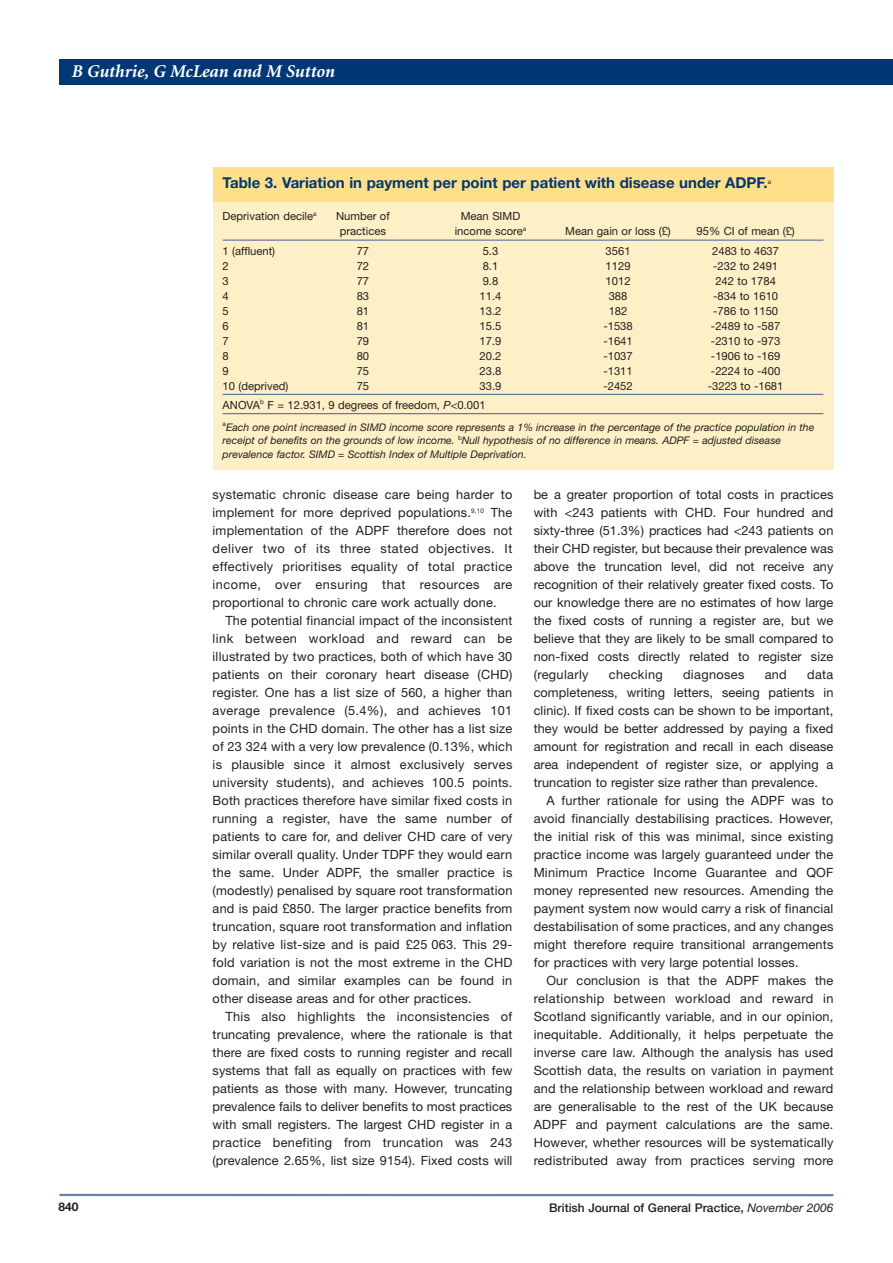
<style>
.page{position:relative;width:893px;height:1263px;background:#fff}
.page>*{position:absolute;margin:0;border:0;box-sizing:border-box;transform-origin:0 0}
.t1{font:italic 700 18px "Minion";color:#fff}
.t2{font:700 15px "Helvetica Neue";color:#013775}
.t3{font:12.75px/18px "Helvetica Neue";letter-spacing:.015em;color:#231f20;text-align:justify}
.t4{font:500 12px "Helvetica Neue";color:#231f20}
.t5{font:700 12px "Helvetica Neue";color:#231f20}
.t6{font:11.25px "Helvetica Neue";color:#231f20}
.t7{font:italic 10.5px/13.5px "Helvetica Neue";color:#231f20}
.t8{font:6.3px "Helvetica Neue";color:#231f20}
.s1{font-style:italic}
.s2{font-weight:400;font-style:italic}
</style>
<div class="page">
<hr style="left:60px;top:1194px;width:773px;height:2px;background:#6e7fad">
<div style="left:60px;top:60px;width:833px;height:25px;background:#013775"></div>
<div style="left:213px;top:167px;width:620px;height:303px;background:#fef0c6"></div>
<hr style="left:223px;top:240px;width:600px;height:1px;background:#596ea1">
<hr style="left:223px;top:394px;width:600px;height:1px;background:#596ea1">
<hr style="left:223px;top:413px;width:600px;height:1px;background:#596ea1">
<div style="left:213px;top:167px;width:620px;height:34px;background:#ffdf89"></div>
<h1 class="t1" style="left:72px;top:64px;width:265px">B Guthrie, G McLean and M Sutton</h1>
<p class="t2" style="left:223px;top:177px;width:547px">Table 3. Variation in payment per point per patient with disease under ADPF.</p>
<p class="t8" style="left:768px;top:179px;width:5px">a</p>
<p class="t6" style="left:223px;top:212px;width:95px">Deprivation decile<sup>a</sup></p>
<p class="t6" style="left:336px;top:212px;width:55px">Number of</p>
<p class="t6" style="left:461px;top:212px;width:61px">Mean SIMD</p>
<p class="t6" style="left:340px;top:227px;width:48px">practices</p>
<p class="t6" style="left:455px;top:227px;width:73px">income score<sup>a</sup></p>
<p class="t6" style="left:565px;top:227px;width:107px">Mean gain or loss (£)</p>
<p class="t6" style="left:696px;top:227px;width:100px">95% CI of mean (£)</p>
<p class="t6" style="left:223px;top:247px;width:54px">1 (affluent)</p>
<p class="t6" style="left:357px;top:247px;width:14px">77</p>
<p class="t6" style="left:483px;top:247px;width:17px">5.3</p>
<p class="t6" style="left:606px;top:247px;width:27px">3561</p>
<p class="t6" style="left:712px;top:247px;width:68px">2483 to 4637</p>
<p class="t6" style="left:223px;top:262px;width:8px">2</p>
<p class="t6" style="left:357px;top:262px;width:14px">72</p>
<p class="t6" style="left:483px;top:262px;width:17px">8.1</p>
<p class="t6" style="left:606px;top:262px;width:27px">1129</p>
<p class="t6" style="left:713px;top:262px;width:67px">-232 to 2491</p>
<p class="t6" style="left:223px;top:277px;width:8px">3</p>
<p class="t6" style="left:357px;top:277px;width:14px">77</p>
<p class="t6" style="left:483px;top:277px;width:17px">9.8</p>
<p class="t6" style="left:606px;top:277px;width:27px">1012</p>
<p class="t6" style="left:715px;top:277px;width:62px">242 to 1784</p>
<p class="t6" style="left:223px;top:292px;width:8px">4</p>
<p class="t6" style="left:357px;top:292px;width:14px">83</p>
<p class="t6" style="left:480px;top:292px;width:23px">11.4</p>
<p class="t6" style="left:609px;top:292px;width:20px">388</p>
<p class="t6" style="left:713px;top:292px;width:67px">-834 to 1610</p>
<p class="t6" style="left:223px;top:307px;width:8px">5</p>
<p class="t6" style="left:357px;top:307px;width:14px">81</p>
<p class="t6" style="left:480px;top:307px;width:23px">13.2</p>
<p class="t6" style="left:609px;top:307px;width:20px">182</p>
<p class="t6" style="left:713px;top:307px;width:67px">-786 to 1150</p>
<p class="t6" style="left:223px;top:322px;width:8px">6</p>
<p class="t6" style="left:357px;top:322px;width:14px">81</p>
<p class="t6" style="left:480px;top:322px;width:23px">15.5</p>
<p class="t6" style="left:603px;top:322px;width:31px">-1538</p>
<p class="t6" style="left:711px;top:322px;width:71px">-2489 to -587</p>
<p class="t6" style="left:223px;top:337px;width:8px">7</p>
<p class="t6" style="left:357px;top:337px;width:14px">79</p>
<p class="t6" style="left:480px;top:337px;width:23px">17.9</p>
<p class="t6" style="left:603px;top:337px;width:31px">-1641</p>
<p class="t6" style="left:711px;top:337px;width:71px">-2310 to -973</p>
<p class="t6" style="left:223px;top:352px;width:8px">8</p>
<p class="t6" style="left:357px;top:352px;width:14px">80</p>
<p class="t6" style="left:480px;top:352px;width:23px">20.2</p>
<p class="t6" style="left:603px;top:352px;width:31px">-1037</p>
<p class="t6" style="left:711px;top:352px;width:71px">-1906 to -169</p>
<p class="t6" style="left:223px;top:367px;width:8px">9</p>
<p class="t6" style="left:357px;top:367px;width:14px">75</p>
<p class="t6" style="left:480px;top:367px;width:23px">23.8</p>
<p class="t6" style="left:603px;top:367px;width:31px">-1311</p>
<p class="t6" style="left:711px;top:367px;width:71px">-2224 to -400</p>
<p class="t6" style="left:223px;top:382px;width:67px">10 (deprived)</p>
<p class="t6" style="left:357px;top:382px;width:14px">75</p>
<p class="t6" style="left:480px;top:382px;width:23px">33.9</p>
<p class="t6" style="left:603px;top:382px;width:31px">-2452</p>
<p class="t6" style="left:708px;top:382px;width:77px">-3223 to -1681</p>
<p class="t6" style="left:223px;top:401px;width:265px">ANOVA<sup>b</sup> F = 12.931, 9 degrees of freedom, <span class="s1">P</span>&lt;0.001</p>
<p class="t7" style="left:223px;top:421px;width:593px"><sup>a</sup>Each one point increased in SIMD income score represents a 1% increase in the percentage of the practice population in the receipt of benefits on the grounds of low income. <sup>b</sup>Null hypothesis of no difference in means. ADPF = adjusted disease prevalence factor. SIMD = Scottish Index of Multiple Deprivation.</p>
<p class="t5" style="left:58px;top:1202px;width:22px">840</p>
<p class="t3" style="left:213px;top:487px;width:301px">systematic chronic disease care being harder to implement for more deprived populations.<sup>9,10</sup> The implementation of the ADPF therefore does not deliver two of its three stated objectives. It effectively prioritises equality of total practice income, over ensuring that resources are proportional to chronic care work actually done.</p>
<p class="t3" style="left:213px;top:613px;width:301px;text-indent:13px">The potential financial impact of the inconsistent link between workload and reward can be illustrated by two practices, both of which have 30 patients on their coronary heart disease (CHD) register. One has a list size of 560, a higher than average prevalence (5.4%), and achieves 101 points in the CHD domain. The other has a list size of 23 324 with a very low prevalence (0.13%, which is plausible since it almost exclusively serves university students), and achieves 100.5 points.<br>Both practices therefore have similar fixed costs in running a register, have the same number of patients to care for, and deliver CHD care of very similar overall quality. Under TDPF they would earn the same. Under ADPF, the smaller practice is (modestly) penalised by square root transformation and is paid £850. The larger practice benefits from truncation, square root transformation and inflation by relative list-size and is paid £25 063. This 29- fold variation is not the most extreme in the CHD domain, and similar examples can be found in other disease areas and for other practices.</p>
<p class="t3" style="left:213px;top:1009px;width:301px;text-indent:13px">This also highlights the inconsistencies of truncating prevalence, where the rationale is that there are fixed costs to running register and recall systems that fall as equally on practices with few patients as those with many. However, truncating prevalence fails to deliver benefits to most practices with small registers. The largest CHD register in a practice benefiting from truncation was 243 (prevalence 2.65%, list size 9154). Fixed costs will</p>
<p class="t3" style="left:534px;top:487px;width:301px">be a greater proportion of total costs in practices with &lt;243 patients with CHD. Four hundred and sixty-three (51.3%) practices had &lt;243 patients on their CHD register, but because their prevalence was above the truncation level, did not receive any recognition of their relatively greater fixed costs. To our knowledge there are no estimates of how large the fixed costs of running a register are, but we believe that they are likely to be small compared to non-fixed costs directly related to register size (regularly</p>
<p class="t3" style="left:534px;top:667px;width:301px;text-indent:273px">data completeness, writing letters, seeing patients in clinic). If fixed costs can be shown to be important, they would be better addressed by paying a fixed amount for registration and recall in each disease area independent of register size, or applying a truncation to register size rather than prevalence.</p>
<p class="t3" style="left:534px;top:793px;width:301px;text-indent:13px">A further rationale for using the ADPF was to avoid financially destabilising practices. However, the initial risk of this was minimal, since existing practice income was largely guaranteed under the Minimum Practice Income Guarantee and QOF money represented new resources. Amending the payment system now would carry a risk of financial destabilisation of some practices, and any changes might therefore require transitional arrangements for practices with very large potential losses.</p>
<p class="t3" style="left:534px;top:973px;width:301px;text-indent:13px">Our conclusion is that the ADPF makes the relationship between workload and reward in Scotland significantly variable, and in our opinion, inequitable. Additionally, it helps perpetuate the inverse care law. Although the analysis has used Scottish data, the results on variation in payment and the relationship between workload and reward are generalisable to the rest of the UK because ADPF and payment calculations are the same.<br>However, whether resources will be systematically redistributed away from practices serving more</p>
<p class="t3" style="left:609px;top:667px;width:55px">checking</p>
<p class="t3" style="left:683px;top:667px;width:63px">diagnoses</p>
<p class="t3" style="left:765px;top:667px;width:24px">and</p>
<p class="t4" style="left:549px;top:1203px;width:286px">British Journal of General Practice, <span class="s2">November 2006</span></p>
</div>
